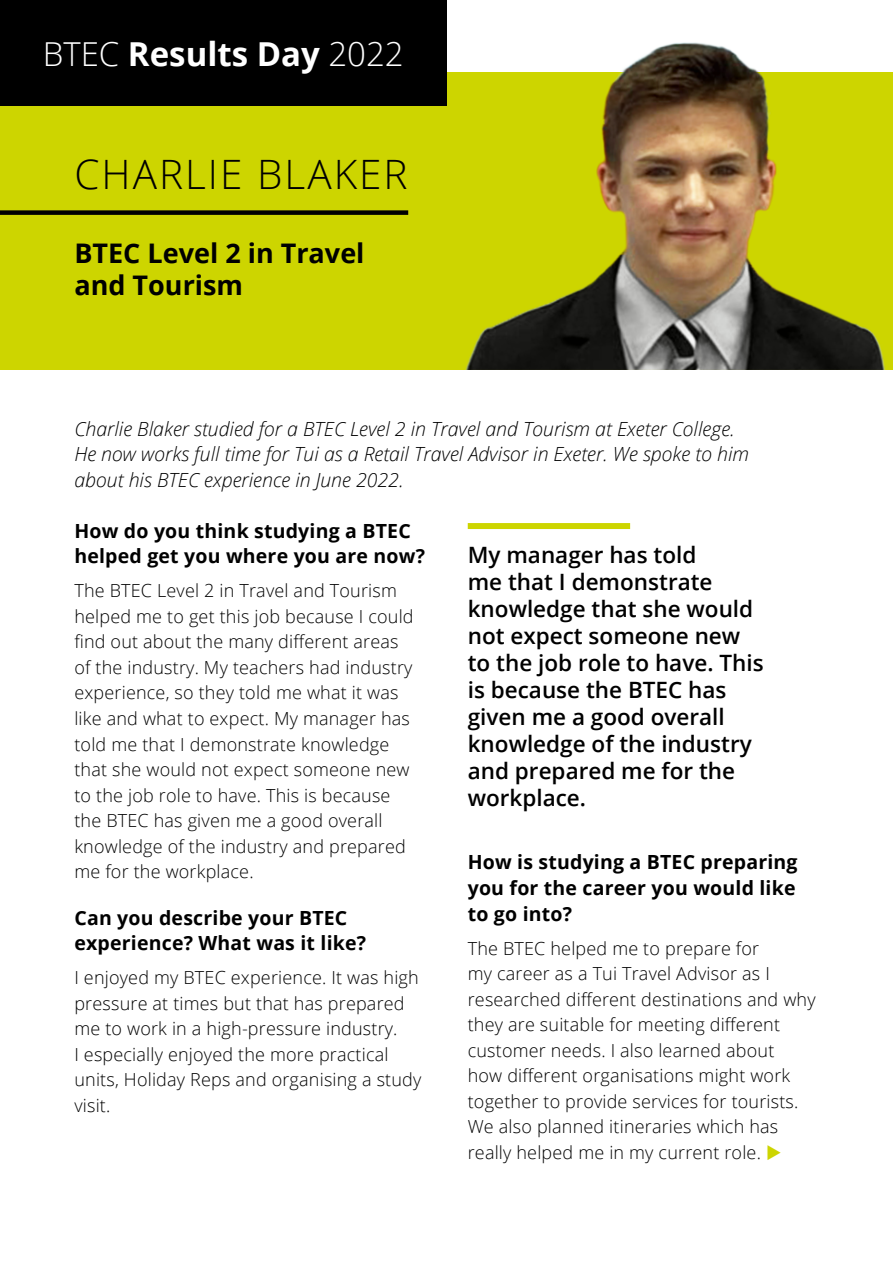
<style>
.page{position:relative;width:893px;height:1263px;background:#fff}
.page>*{position:absolute;margin:0;border:0;box-sizing:border-box;transform-origin:0 0}
.t1{font:300 40.5px "Open Sans";letter-spacing:.05em;color:#000}
.t2{font:700 33px "Open Sans";color:#fff}
.t3{font:700 27px/32.4px "Open Sans";color:#000}
.t4{font:600 22.5px/27px "Open Sans";color:#000}
.t5{font:italic 300 19.5px/25.5px "Open Sans";color:#000}
.t6{font:700 19.5px/25.5px "Open Sans";letter-spacing:.01em;color:#000}
.t7{font:300 18px/25.5px "Open Sans";letter-spacing:.01em;color:#000}
.s1{font-weight:300}
.s2{color:#cdd500}
</style>
<div class="page">
<div style="left:0;top:72px;width:893px;height:298px;background:#cdd500"></div>
<div style="left:0;top:0;width:446px;height:105px;background:#000"></div>
<div style="left:468px;top:523px;width:162px;height:6px;background:#cdd500"></div>
<div style="left:0;top:210px;width:408px;height:5px;background:#000"></div>
<img style="left:446px;top:0;width:440px;height:370px">
<h2 class="t2" style="left:43px;top:30px;width:363px"><span class="s1">BTEC</span> Results Day <span class="s1">2022</span></h2>
<h1 class="t1" style="left:74px;top:147px;width:335px">CHARLIE BLAKER</h1>
<h3 class="t3" style="left:74px;top:236px;width:292px">BTEC Level 2 in Travel and Tourism</h3>
<p class="t5" style="left:74px;top:415px;width:676px">Charlie Blaker studied for a BTEC Level 2 in Travel and Tourism at Exeter College.<br>He now works full time for Tui as a Retail Travel Advisor in Exeter. We spoke to him about his BTEC experience in June 2022.</p>
<p class="t6" style="left:74px;top:518px;width:352px">How do you think studying a BTEC helped get you where you are now?</p>
<p class="t7" style="left:74px;top:578px;width:341px">The BTEC Level 2 in Travel and Tourism helped me to get this job because I could find out about the many different areas of the industry. My teachers had industry experience, so they told me what it was like and what to expect. My manager has told me that I demonstrate knowledge that she would not expect someone new to the job role to have. This is because the BTEC has given me a good overall knowledge of the industry and prepared me for the workplace.</p>
<p class="t6" style="left:74px;top:904px;width:293px">Can you describe your BTEC experience? What was it like?</p>
<p class="t7" style="left:74px;top:964px;width:348px">I enjoyed my BTEC experience. It was high pressure at times but that has prepared me to work in a high-pressure industry.<br>I especially enjoyed the more practical units, Holiday Reps and organising a study visit.</p>
<p class="t4" style="left:468px;top:541px;width:297px">My manager has told<br>me that I demonstrate knowledge that she would not expect someone new to the job role to have. This is because the BTEC has given me a good overall knowledge of the industry and prepared me for the workplace.</p>
<p class="t6" style="left:468px;top:849px;width:331px;text-align:justify">How is studying a BTEC preparing you for the career you would like to go into?</p>
<p class="t7" style="left:468px;top:935px;width:349px">The BTEC helped me to prepare for<br>my career as a Tui Travel Advisor as I researched different destinations and why they are suitable for meeting different customer needs. I also learned about<br>how different organisations might work together to provide services for tourists.<br>We also planned itineraries which has really helped me in my current role. <span class="s2">◆</span></p>
</div>
